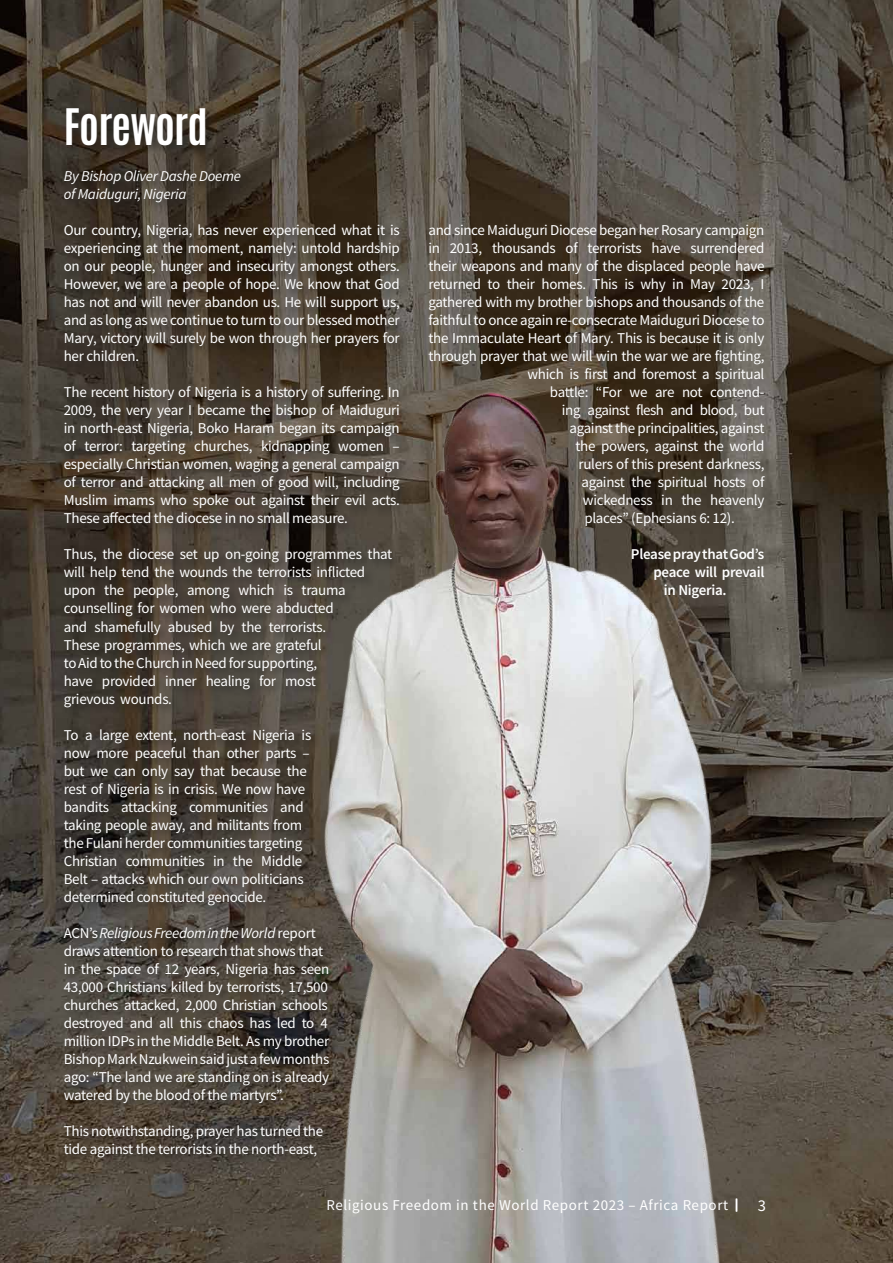
<style>
.page{position:relative;width:893px;height:1263px;background:#fff}
.page>*{position:absolute;margin:0;border:0;box-sizing:border-box;transform-origin:0 0}
.t1{font:700 42px "Antonio";letter-spacing:-.02em;color:#fff}
.t2{font:16.5px "Source Sans Pro";color:#fff}
.t3{font:15px/18px "Source Sans Pro";letter-spacing:-.02em;color:#fff}
.t4{font:15px "Source Sans Pro";letter-spacing:.04em;color:#fff}
.t5{font:600 15px "Source Sans Pro";letter-spacing:-.02em;color:#fff}
.t6{font:italic 15px/18px "Source Sans Pro";letter-spacing:-.02em;color:#fff}
.s1{font-style:italic}
</style>
<div class="page">
<img style="left:0;top:0;width:893px;height:1263px">
<div style="left:61px;top:105px;width:351px;height:1063px;background:#1d1d1b;opacity:.75"></div>
<img style="left:168px;top:331px;width:575px;height:932px">
<svg style="left:736px;top:1198px;width:1px;height:13px"></svg>
<h1 class="t1" style="left:64px;top:107px;width:146px">Foreword</h1>
<p class="t6" style="left:64px;top:168px;width:179px">By Bishop Oliver Dashe Doeme of Maiduguri, Nigeria</p>
<p class="t3" style="left:64px;top:222px;width:338px;text-align:justify">Our country, Nigeria, has never experienced what it is experiencing at the moment, namely: untold hardship on our people, hunger and insecurity amongst others.<br>However, we are a people of hope. We know that God has not and will never abandon us. He will support us, and as long as we continue to turn to our blessed mother Mary, victory will surely be won through her prayers for her children.</p>
<p class="t3" style="left:64px;top:384px;width:338px;text-align:justify">The recent history of Nigeria is a history of suffering. In 2009, the very year I became the bishop of Maiduguri in north-east Nigeria, Boko Haram began its campaign of terror: targeting churches, kidnapping women – especially Christian women, waging a general campaign of terror and attacking all men of good will, including Muslim imams who spoke out against their evil acts.<br>These affected the diocese in no small measure.</p>
<p class="t3" style="left:64px;top:546px;width:330px">Thus, the diocese set up on-going programmes that will help tend the wounds the terrorists inflicted upon the people, among which is trauma counselling for women who were abducted<br>and shamefully abused by the terrorists.<br>These programmes, which we are grateful<br>to Aid to the Church in Need for supporting,<br>have provided inner healing for most<br>grievous wounds.</p>
<p class="t3" style="left:64px;top:726px;width:249px">To a large extent, north-east Nigeria is now more peaceful than other parts – but we can only say that because the rest of Nigeria is in crisis. We now have bandits attacking communities and taking people away, and militants from the Fulani herder communities targeting Christian communities in the Middle Belt – attacks which our own politicians determined constituted genocide.</p>
<p class="t3" style="left:64px;top:924px;width:267px">ACN’s <span class="s1">Religious Freedom in the World</span> report draws attention to research that shows that in the space of 12 years, Nigeria has seen 43,000 Christians killed by terrorists, 17,500 churches attacked, 2,000 Christian schools destroyed and all this chaos has led to 4 million IDPs in the Middle Belt. As my brother Bishop Mark Nzukwein said just a few months ago: “The land we are standing on is already watered by the blood of the martyrs”.</p>
<p class="t3" style="left:64px;top:1122px;width:261px">This notwithstanding, prayer has turned the tide against the terrorists in the north-east,</p>
<p class="t3" style="left:428px;top:222px;width:337px">and since Maiduguri Diocese began her Rosary campaign</p>
<p class="t3" style="left:428px;top:240px;width:338px">in 2013, thousands of terrorists have surrendered</p>
<p class="t3" style="left:428px;top:258px;width:338px">their weapons and many of the displaced people have</p>
<p class="t3" style="left:428px;top:276px;width:337px">returned to their homes. This is why in May 2023, I</p>
<p class="t3" style="left:428px;top:294px;width:337px">gathered with my brother bishops and thousands of the</p>
<p class="t3" style="left:428px;top:312px;width:338px">faithful to once again re-consecrate Maiduguri Diocese to</p>
<p class="t3" style="left:428px;top:330px;width:337px">the Immaculate Heart of Mary. This is because it is only</p>
<p class="t3" style="left:428px;top:348px;width:337px">through prayer that we will win the war we are fighting,</p>
<p class="t3" style="left:527px;top:366px;width:239px">which is first and foremost a spiritual</p>
<p class="t3" style="left:550px;top:384px;width:216px">battle: “For we are not contend-</p>
<p class="t3" style="left:562px;top:402px;width:204px">ing against flesh and blood, but</p>
<p class="t3" style="left:569px;top:420px;width:196px">against the principalities, against</p>
<p class="t3" style="left:575px;top:438px;width:191px">the powers, against the world</p>
<p class="t3" style="left:578px;top:456px;width:187px">rulers of this present darkness,</p>
<p class="t3" style="left:581px;top:474px;width:185px">against the spiritual hosts of</p>
<p class="t3" style="left:583px;top:492px;width:183px">wickedness in the heavenly</p>
<p class="t3" style="left:584px;top:510px;width:152px">places” (Ephesians 6: 12).</p>
<p class="t5" style="left:631px;top:548px;width:135px">Please pray that God’s</p>
<p class="t5" style="left:653px;top:566px;width:112px">peace will prevail</p>
<p class="t5" style="left:664px;top:584px;width:64px">in Nigeria.</p>
<p class="t4" style="left:326px;top:1198px;width:403px">Religious Freedom in the World Report 2023 – Africa Report</p>
<p class="t2" style="left:758px;top:1198px;width:10px">3</p>
</div>
